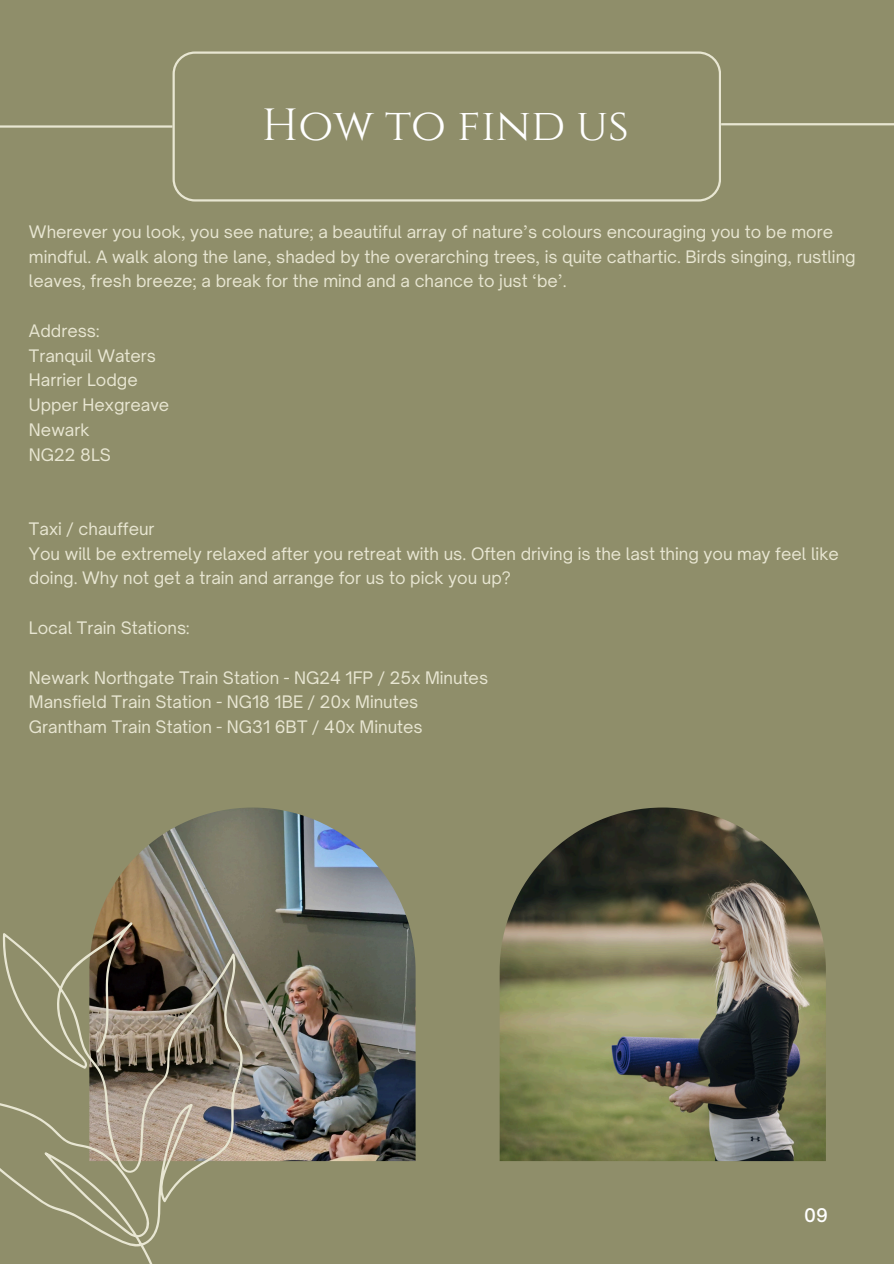
<style>
.page{position:relative;width:894px;height:1264px;background:#fff}
.page>*{position:absolute;margin:0;border:0;box-sizing:border-box;transform-origin:0 0}
.t1{font:45px "Cinzel";color:#fff}
.t2{font:500 18px "Open Sauce One";color:#fff}
.t3{font:16.5px/24.8px "Open Sauce One";color:#e8e6d2}
</style>
<div class="page">
<div style="left:0;top:0;width:893px;height:1263px;background:#8f8e6a"></div>
<img style="left:97px;top:807px;width:318px;height:354px">
<svg style="left:0;top:921px;width:243px;height:342px"></svg>
<img style="left:499px;top:807px;width:326px;height:354px">
<svg style="left:172px;top:51px;width:548px;height:150px"></svg>
<hr style="left:0;top:125px;width:172px;height:3px;background:#e8e6d2">
<hr style="left:721px;top:123px;width:172px;height:2px;background:#e8e6d2">
<p class="t1" style="left:262px;top:96px;width:368px">How to find us</p>
<p class="t3" style="left:29px;top:219px;width:828px">Wherever you look, you see nature; a beautiful array of nature’s colours encouraging you to be more mindful. A walk along the lane, shaded by the overarching trees, is quite cathartic. Birds singing, rustling leaves, fresh breeze; a break for the mind and a chance to just ‘be’.</p>
<p class="t3" style="left:29px;top:318px;width:142px">Address:<br>Tranquil Waters<br>Harrier Lodge<br>Upper Hexgreave<br>Newark<br>NG22 8LS</p>
<p class="t3" style="left:29px;top:516px;width:811px">Taxi / chauffeur<br>You will be extremely relaxed after you retreat with us. Often driving is the last thing you may feel like doing. Why not get a train and arrange for us to pick you up?</p>
<p class="t3" style="left:29px;top:615px;width:162px">Local Train Stations:</p>
<p class="t3" style="left:29px;top:665px;width:460px">Newark Northgate Train Station - NG24 1FP / 25x Minutes<br>Mansfield Train Station - NG18 1BE / 20x Minutes<br>Grantham Train Station - NG31 6BT / 40x Minutes</p>
<p class="t2" style="left:804px;top:1204px;width:25px">09</p>
</div>
